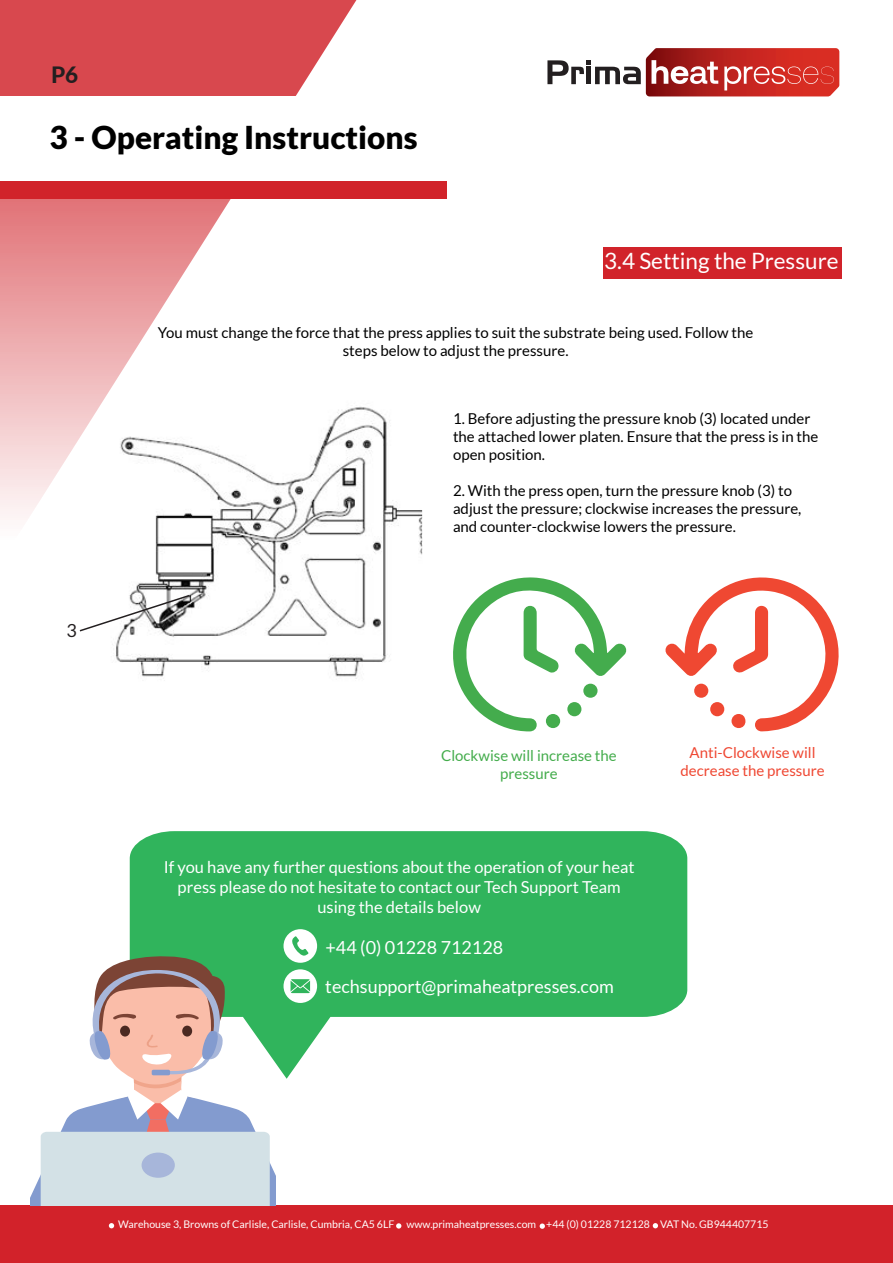
<style>
.page{position:relative;width:893px;height:1263px;background:#fff}
.page>*{position:absolute;margin:0;border:0;box-sizing:border-box;transform-origin:0 0}
.t1{font:900 31.5px "Lato";color:#000}
.t2{font:22.5px "Lato";color:#fff}
.t3{font:800 22.5px "Lato";color:#231f20}
.t4{font:18px "Lato";color:#fff}
.t5{font:18px "Lato";color:#231f20}
.t6{font:16.5px "Lato";color:#fff}
.t7{font:15px/18px "Lato";color:#000}
.t8{font:15px "Lato";color:#ef4732}
.t9{font:15px/18px "Lato";color:#43ac4b;text-align:center}
.t10{font:10.5px "Lato";color:#fff}
</style>
<div class="page">
<svg style="left:0;top:0;width:356px;height:518px"></svg>
<div style="left:0;top:1205px;width:893px;height:58px;background:#d2222a"></div>
<svg style="left:653px;top:1223px;width:5px;height:5px"></svg>
<svg style="left:109px;top:1223px;width:5px;height:5px"></svg>
<svg style="left:396px;top:1223px;width:5px;height:5px"></svg>
<svg style="left:540px;top:1223px;width:5px;height:6px"></svg>
<div style="left:0;top:96px;width:446px;height:103px;background:#fff"></div>
<div style="left:0;top:181px;width:446px;height:18px;background:#d1232a"></div>
<svg style="left:547px;top:48px;width:292px;height:48px"></svg>
<img style="left:89px;top:373px;width:333px;height:306px">
<div style="left:603px;top:247px;width:239px;height:32px;background:#d1232a"></div>
<svg style="left:453px;top:577px;width:174px;height:155px"></svg>
<svg style="left:665px;top:577px;width:174px;height:154px"></svg>
<div style="left:567px;top:702px;width:14px;height:14px;background:#44ac4d;border-radius:50%"></div>
<div style="left:546px;top:714px;width:14px;height:14px;background:#44ac4d;border-radius:50%"></div>
<div style="left:583px;top:684px;width:15px;height:14px;background:#44ac4d;border-radius:50%"></div>
<div style="left:694px;top:684px;width:14px;height:14px;background:#ef4832;border-radius:50%"></div>
<div style="left:710px;top:702px;width:14px;height:14px;background:#ef4832;border-radius:50%"></div>
<div style="left:731px;top:714px;width:15px;height:14px;background:#ef4832;border-radius:50%"></div>
<svg style="left:79px;top:594px;width:112px;height:39px"></svg>
<svg style="left:130px;top:831px;width:557px;height:248px;fill:#30b45c"></svg>
<svg style="left:31px;top:954px;width:244px;height:251px"></svg>
<div style="left:142px;top:1152px;width:33px;height:26px;background:#a7b6da;border-radius:50%"></div>
<svg style="left:284px;top:929px;width:33px;height:34px"></svg>
<svg style="left:284px;top:969px;width:33px;height:34px"></svg>
<h2 class="t3" style="left:51px;top:58px;width:29px">P6</h2>
<p class="t1" style="left:50px;top:119px;width:370px">3 - Operating Instructions</p>
<p class="t2" style="left:604px;top:248px;width:236px">3.4 Setting the Pressure</p>
<p class="t7" style="left:158px;top:323px;width:597px;text-align:center">You must change the force that the press applies to suit the substrate being used. Follow the steps below to adjust the pressure.</p>
<p class="t5" style="left:67px;top:621px;width:12px">3</p>
<p class="t7" style="left:453px;top:410px;width:367px">1. Before adjusting the pressure knob (3) located under the attached lower platen. Ensure that the press is in the open position.</p>
<p class="t7" style="left:453px;top:482px;width:350px">2. With the press open, turn the pressure knob (3) to adjust the pressure; clockwise increases the pressure, and counter-clockwise lowers the pressure.</p>
<p class="t9" style="left:441px;top:747px;width:177px">Clockwise will increase the pressure</p>
<p class="t8" style="left:689px;top:745px;width:128px">Anti-Clockwise will</p>
<p class="t8" style="left:680px;top:763px;width:146px">decrease the pressure</p>
<p class="t6" style="left:164px;top:858px;width:472px">If you have any further questions about the operation of your heat</p>
<p class="t6" style="left:178px;top:877px;width:445px">press please do not hesitate to contact our Tech Support Team</p>
<p class="t6" style="left:317px;top:897px;width:165px">using the details below</p>
<p class="t4" style="left:325px;top:937px;width:179px">+44 (0) 01228 712128</p>
<p class="t4" style="left:325px;top:977px;width:290px">techsupport@primaheatpresses.com</p>
<p class="t10" style="left:118px;top:1219px;width:652px">Warehouse 3, Browns of Carlisle, Carlisle, Cumbria, CA5 6LF www.primaheatpresses.com +44 (0) 01228 712128 VAT No. GB944407715</p>
</div>
